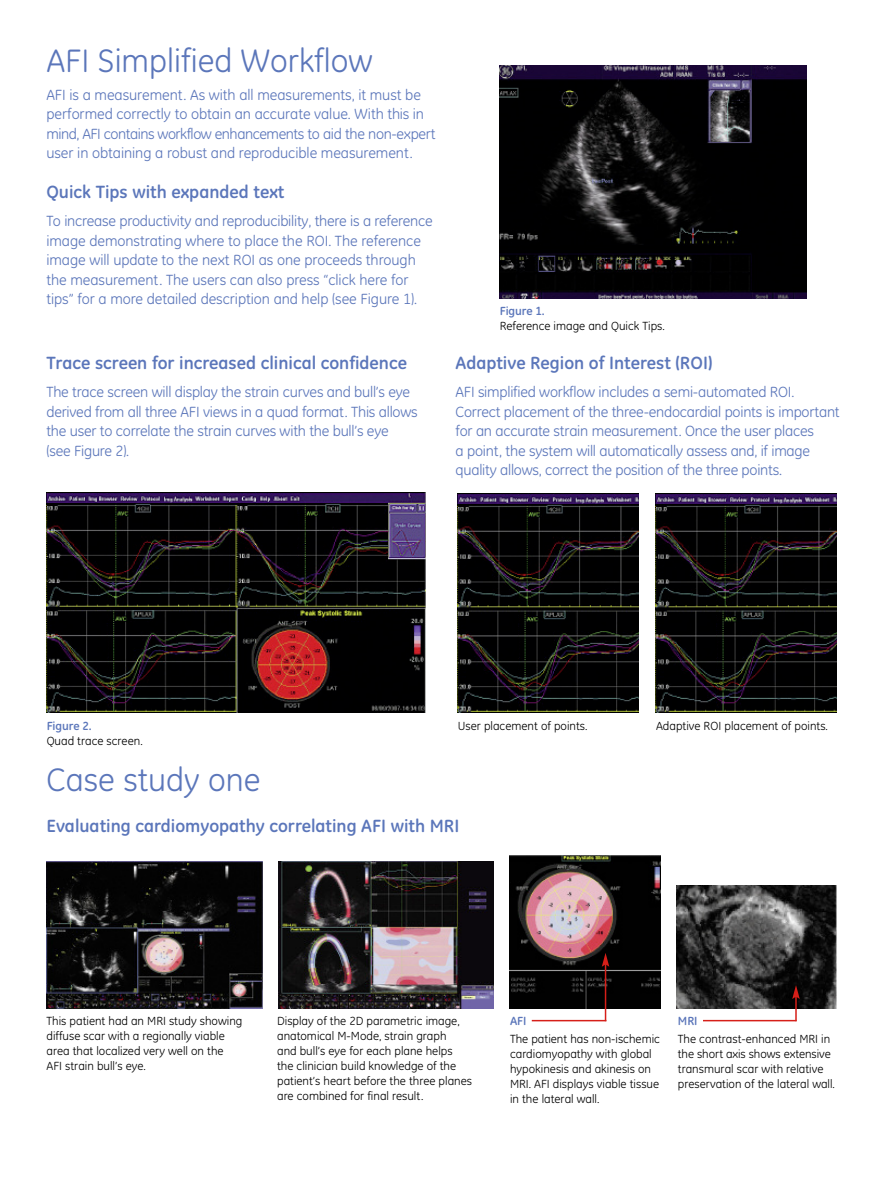
<style>
.page{position:relative;width:891px;height:1188px;background:#fff}
.page>*{position:absolute;margin:0;border:0;box-sizing:border-box;transform-origin:0 0}
.t1{font:33px "GE Inspira";color:#5b76ba}
.t2{font:700 18px "GE Inspira";color:#5b76ba}
.t3{font:15px/19.5px "GE Inspira";letter-spacing:-.015em;color:#5b76ba}
.t4{font:12px/15px "GE Inspira";color:#000}
.t5{font:700 12px "GE Inspira";letter-spacing:-.005em;color:#5b76ba}
</style>
<div class="page">
<img style="left:500px;top:66px;width:306px;height:232px">
<img style="left:46px;top:493px;width:379px;height:219px">
<img style="left:458px;top:493px;width:181px;height:219px">
<img style="left:655px;top:493px;width:182px;height:219px">
<img style="left:46px;top:862px;width:216px;height:146px">
<img style="left:279px;top:862px;width:215px;height:147px">
<img style="left:510px;top:855px;width:151px;height:153px">
<hr style="left:605px;top:964px;width:1px;height:57px;background:#d61f19">
<svg style="left:602px;top:953px;width:7px;height:14px"></svg>
<img style="left:677px;top:886px;width:159px;height:122px">
<hr style="left:532px;top:1020px;width:74px;height:1px;background:#d61f19">
<hr style="left:795px;top:996px;width:2px;height:25px;background:#d61f19">
<svg style="left:792px;top:985px;width:8px;height:14px"></svg>
<hr style="left:703px;top:1020px;width:94px;height:1px;background:#d61f19">
<h1 class="t1" style="left:46px;top:41px;width:328px">AFI Simplified Workflow</h1>
<p class="t3" style="left:46px;top:85px;width:391px">AFI is a measurement. As with all measurements, it must be performed correctly to obtain an accurate value. With this in mind, AFI contains workflow enhancements to aid the non-expert user in obtaining a robust and reproducible measurement.</p>
<p class="t2" style="left:46px;top:180px;width:239px">Quick Tips with expanded text</p>
<p class="t3" style="left:46px;top:211px;width:388px">To increase productivity and reproducibility, there is a reference image demonstrating where to place the ROI. The reference image will update to the next ROI as one proceeds through the measurement. The users can also press “click here for tips” for a more detailed description and help (see Figure 1).</p>
<p class="t2" style="left:46px;top:351px;width:362px">Trace screen for increased clinical confidence</p>
<p class="t3" style="left:46px;top:382px;width:373px">The trace screen will display the strain curves and bull’s eye derived from all three AFI views in a quad format. This allows the user to correlate the strain curves with the bull’s eye<br>(see Figure 2).</p>
<p class="t5" style="left:500px;top:303px;width:46px">Figure 1.</p>
<p class="t4" style="left:500px;top:318px;width:167px">Reference image and Quick Tips.</p>
<p class="t2" style="left:456px;top:351px;width:258px">Adaptive Region of Interest (ROI)</p>
<p class="t3" style="left:456px;top:382px;width:386px">AFI simplified workflow includes a semi-automated ROI.<br>Correct placement of the three-endocardial points is important for an accurate strain measurement. Once the user places<br>a point, the system will automatically assess and, if image quality allows, correct the position of the three points.</p>
<p class="t5" style="left:47px;top:718px;width:46px">Figure 2.</p>
<p class="t4" style="left:47px;top:733px;width:98px">Quad trace screen.</p>
<p class="t4" style="left:458px;top:718px;width:131px">User placement of points.</p>
<p class="t4" style="left:656px;top:718px;width:173px">Adaptive ROI placement of points.</p>
<h1 class="t1" style="left:47px;top:761px;width:215px">Case study one</h1>
<p class="t2" style="left:47px;top:814px;width:414px">Evaluating cardiomyopathy correlating AFI with MRI</p>
<p class="t4" style="left:47px;top:1013px;width:197px">This patient had an MRI study showing diffuse scar with a regionally viable area that localized very well on the<br>AFI strain bull’s eye.</p>
<p class="t5" style="left:678px;top:1013px;width:21px">MRI</p>
<p class="t4" style="left:277px;top:1013px;width:196px">Display of the 2D parametric image, anatomical M-Mode, strain graph<br>and bull’s eye for each plane helps the clinician build knowledge of the patient’s heart before the three planes are combined for final result.</p>
<p class="t5" style="left:510px;top:1013px;width:18px">AFI</p>
<p class="t4" style="left:510px;top:1031px;width:151px">The patient has non-ischemic cardiomyopathy with global hypokinesis and akinesis on<br>MRI. AFI displays viable tissue in the lateral wall.</p>
<p class="t4" style="left:678px;top:1031px;width:159px">The contrast-enhanced MRI in the short axis shows extensive transmural scar with relative preservation of the lateral wall.</p>
</div>
